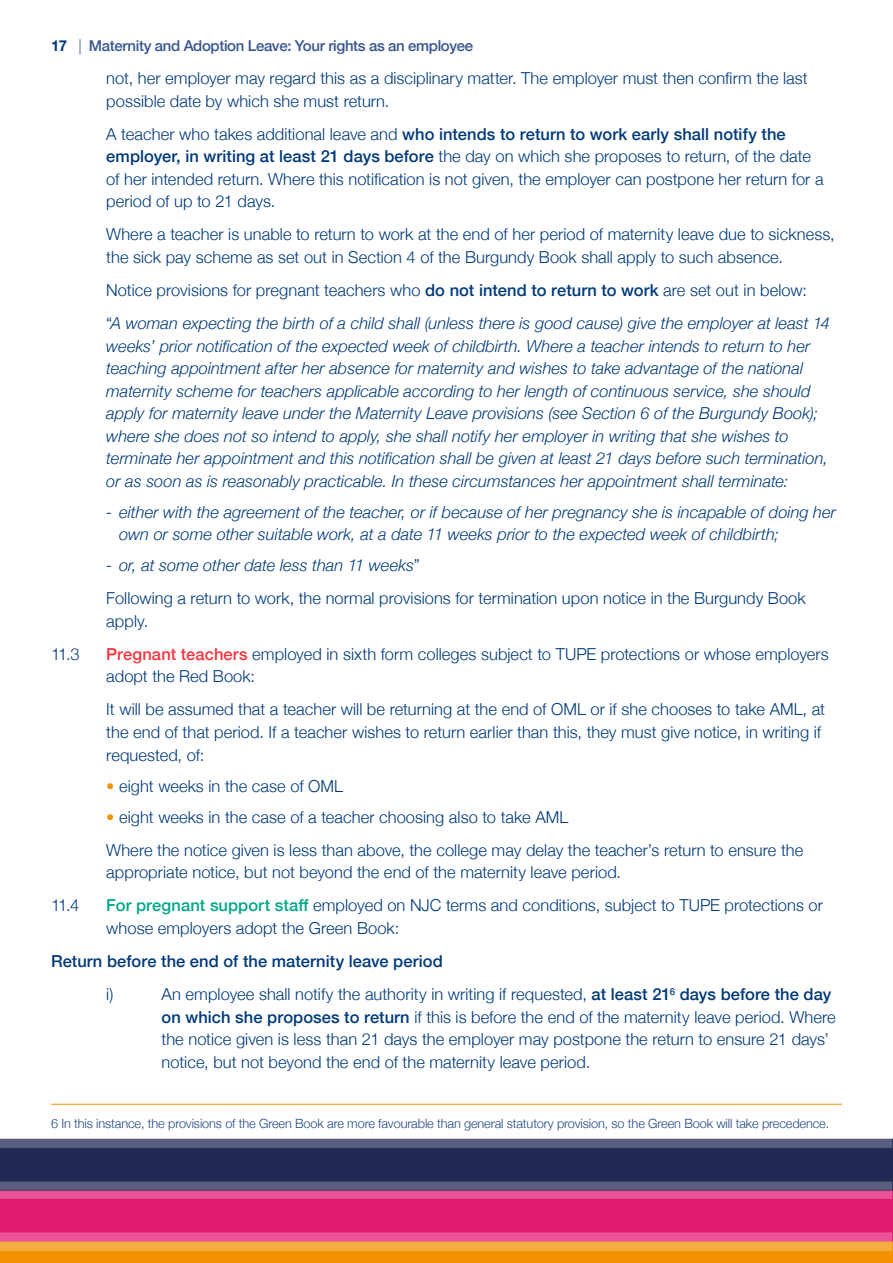
<style>
.page{position:relative;width:893px;height:1263px;background:#fff}
.page>*{position:absolute;margin:0;border:0;box-sizing:border-box;transform-origin:0 0}
.t1{font:300 16.5px/22.5px "Helvetica Neue";letter-spacing:.005em;color:#003a79}
.t2{font:italic 300 16.5px/22.5px "Helvetica Neue";color:#003a79}
.main_text_NO_INDENT{font:500 16.5px "Helvetica Neue";letter-spacing:.005em;color:#003a79}
.t3{font:500 15px "Helvetica Neue";letter-spacing:-.025em;color:#38568f}
.P1_-_Heading{font:300 12.75px "Helvetica Neue";letter-spacing:-.01em;color:#214784}
.s1{font-weight:700;color:#003a79}
.s2{font-weight:300}
.s3{font-weight:500}
.s4{font-style:normal}
.s5{font-weight:500;color:#fb333e}
.s6{color:#f39204}
.s7{font-weight:500;color:#00a788}
</style>
<div class="page">
<img style="left:0;top:1138px;width:893px;height:125px">
<hr style="left:51px;top:1104px;width:791px;height:1px;background:#f39204">
<p class="t3" style="left:51px;top:33px;width:424px"><span class="s1">17</span> <span class="s2">|</span> Maternity and Adoption Leave: Your rights as an employee</p>
<p class="t1" style="left:106px;top:66px;width:703px">not, her employer may regard this as a disciplinary matter. The employer must then confirm the last possible date by which she must return.</p>
<p class="t1" style="left:106px;top:121px;width:719px">A teacher who takes additional leave and <span class="s3">who intends to return to work early shall notify the employer, in writing at least 21 days before</span> the day on which she proposes to return, of the date of her intended return. Where this notification is not given, the employer can postpone her return for a period of up to 21 days.</p>
<p class="t1" style="left:106px;top:222px;width:730px">Where a teacher is unable to return to work at the end of her period of maternity leave due to sickness, the sick pay scheme as set out in Section 4 of the Burgundy Book shall apply to such absence.</p>
<p class="t1" style="left:106px;top:278px;width:702px">Notice provisions for pregnant teachers who <span class="s3">do not intend to return to work</span> are set out in below:</p>
<p class="t2" style="left:106px;top:311px;width:725px"><span class="s4">“</span>A woman expecting the birth of a child shall (unless there is good cause) give the employer at least 14 weeks’ prior notification of the expected week of childbirth. Where a teacher intends to return to her teaching appointment after her absence for maternity and wishes to take advantage of the national maternity scheme for teachers applicable according to her length of continuous service, she should apply for maternity leave under the Maternity Leave provisions (see Section 6 of the Burgundy Book); where she does not so intend to apply, she shall notify her employer in writing that she wishes to terminate her appointment and this notification shall be given at least 21 days before such termination, or as soon as is reasonably practicable. In these circumstances her appointment shall terminate:</p>
<p class="t2" style="left:119px;top:499px;width:718px;text-indent:-13px">- either with the agreement of the teacher, or if because of her pregnancy she is incapable of doing her own or some other suitable work, at a date 11 weeks prior to the expected week of childbirth;</p>
<p class="t2" style="left:106px;top:553px;width:315px">- or, at some other date less than 11 weeks<span class="s4">”</span></p>
<p class="t1" style="left:106px;top:586px;width:701px">Following a return to work, the normal provisions for termination upon notice in the Burgundy Book apply.</p>
<p class="t1" style="left:51px;top:641px;width:30px">11.3</p>
<p class="t1" style="left:106px;top:641px;width:724px"><span class="s5">Pregnant teachers</span> employed in sixth form colleges subject to TUPE protections or whose employers adopt the Red Book:</p>
<p class="t1" style="left:106px;top:697px;width:720px">It will be assumed that a teacher will be returning at the end of OML or if she chooses to take AML, at the end of that period. If a teacher wishes to return earlier than this, they must give notice, in writing if requested, of:</p>
<p class="t1" style="left:106px;top:773px;width:238px"><span class="s6">•</span> eight weeks in the case of OML</p>
<p class="t1" style="left:106px;top:804px;width:463px"><span class="s6">•</span> eight weeks in the case of a teacher choosing also to take AML</p>
<p class="t1" style="left:106px;top:837px;width:698px">Where the notice given is less than above, the college may delay the teacher’s return to ensure the appropriate notice, but not beyond the end of the maternity leave period.</p>
<p class="t1" style="left:51px;top:893px;width:30px">11.4</p>
<p class="t1" style="left:106px;top:893px;width:718px"><span class="s7">For pregnant support staff</span> employed on NJC terms and conditions, subject to TUPE protections or whose employers adopt the Green Book:</p>
<p class="main_text_NO_INDENT" style="left:51px;top:948px;width:393px">Return before the end of the maternity leave period</p>
<p class="t1" style="left:106px;top:982px;width:9px">i)</p>
<p class="t1" style="left:162px;top:982px;width:676px">An employee shall notify the authority in writing if requested, <span class="s3">at least 21</span><sup>6</sup> <span class="s3">days before the day on which she proposes to return</span> if this is before the end of the maternity leave period. Where the notice given is less than 21 days the employer may postpone the return to ensure 21 days’ notice, but not beyond the end of the maternity leave period.</p>
<p class="P1_-_Heading" style="left:51px;top:1113px;width:780px">6 In this instance, the provisions of the Green Book are more favourable than general statutory provision, so the Green Book will take precedence.</p>
</div>
